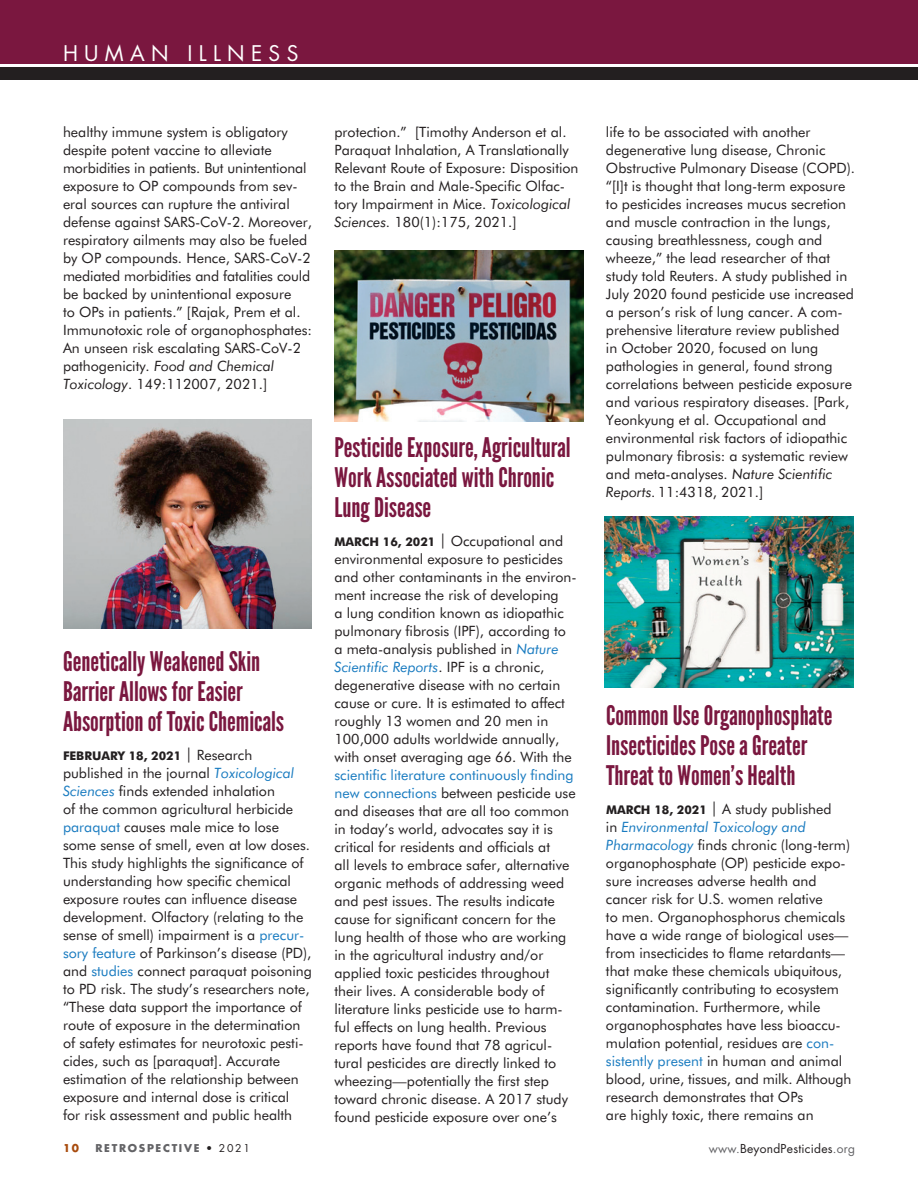
<style>
.page{position:relative;width:918px;height:1188px;background:#fff}
.page>*{position:absolute;margin:0;border:0;box-sizing:border-box;transform-origin:0 0}
.t1{font:27px/30px "League Gothic";color:#7a173f}
.t2{font:21px "Futura Std";letter-spacing:.3em;color:#fff}
.t3{font:14.25px/18px "Futura BT";color:#231f20}
.t4{font:700 12px "Futura BT";color:#231f20}
.t5{font:12px "Futura Std";letter-spacing:.02em;color:#231f20}
.t6{font:700 10.5px "Futura Std";letter-spacing:.16em;color:#636366}
.t7{font:700 10.5px "Futura Std";color:#a84b0d}
.s1{font-style:italic}
.s2{font-weight:700;font-size:12px}
.s3{font-size:15px}
.s4{font-style:italic;color:#197bc0}
.s5{color:#197bc0}
.s6{font-weight:400;font-size:15px}
.s7{font-weight:400;font-size:14.25px}
.s8{font-weight:400;color:#231f20}
.s9{color:#636366}
</style>
<div class="page">
<div style="left:0;top:0;width:918px;height:64px;background:#7a173f"></div>
<div style="left:0;top:67px;width:918px;height:12px;background:#231f20"></div>
<img style="left:63px;top:419px;width:249px;height:209px">
<img style="left:334px;top:250px;width:250px;height:171px">
<img style="left:605px;top:517px;width:249px;height:171px">
<h2 class="t2" style="left:63px;top:39px;width:237px">human illness</h2>
<p class="t3" style="left:63px;top:123px;width:251px">healthy immune system is obligatory despite potent vaccine to alleviate morbidities in patients. But unintentional exposure to OP compounds from sev&shy;eral sources can rupture the antiviral defense against SARS-CoV-2. Moreover, respiratory ailments may also be fueled by OP compounds. Hence, SARS-CoV-2 mediated morbidities and fatalities could be backed by unintentional exposure<br>to OPs in patients.” [Rajak, Prem et al.<br>Immunotoxic role of organophosphates:<br>An unseen risk escalating SARS-CoV-2 pathogenicity. <span class="s1">Food and Chemical Toxicology</span>. 149:112007, 2021.]</p>
<p class="t3" style="left:606px;top:123px;width:250px">life to be associated with another degenerative lung disease, Chronic Obstructive Pulmonary Disease (COPD). “[I]t is thought that long-term exposure to pesticides increases mucus secretion and muscle contraction in the lungs, causing breathlessness, cough and wheeze,” the lead researcher of that study told Reuters. A study published in July 2020 found pesticide use increased a person’s risk of lung cancer. A com&shy;prehensive literature review published<br>in October 2020, focused on lung pathologies in general, found strong correlations between pesticide exposure and various respiratory diseases. [Park, Yeonkyung et al. Occupational and environmental risk factors of idiopathic pulmonary fibrosis: a systematic review and meta-analyses. <span class="s1">Nature Scientific Reports.</span> 11:4318, 2021.]</p>
<p class="t3" style="left:334px;top:123px;width:246px">protection.” [Timothy Anderson et al.<br>Paraquat Inhalation, A Translationally Relevant Route of Exposure: Disposition to the Brain and Male-Specific Olfac&shy;tory Impairment in Mice. <span class="s1">Toxicological Sciences.</span> 180(1):175, 2021.]</p>
<h1 class="t1" style="left:334px;top:433px;width:238px">Pesticide Exposure, Agricultural<br>Work Associated with Chronic<br>Lung Disease</h1>
<p class="t4" style="left:334px;top:534px;width:29px">MARCH</p>
<p class="t3" style="left:334px;top:532px;width:244px;text-indent:48px"><span class="s2">16, 2021</span> <span class="s3">|</span> Occupational and environmental exposure to pesticides and other contaminants in the environ&shy;ment increase the risk of developing<br>a lung condition known as idiopathic pulmonary fibrosis (IPF), according to a meta-analysis published in <span class="s4">Nature Scientific Reports</span>. IPF is a chronic, degenerative disease with no certain cause or cure. It is estimated to affect roughly 13 women and 20 men in 100,000 adults worldwide annually, with onset averaging age 66. With the</p>
<p class="t3" style="left:334px;top:766px;width:243px"><span class="s5">scientific literature continuously finding new connections</span> between pesticide use and diseases that are all too common in today’s world, advocates say it is critical for residents and officials at<br>all levels to embrace safer, alternative organic methods of addressing weed and pest issues. The results indicate cause for significant concern for the lung health of those who are working in the agricultural industry and/or applied toxic pesticides throughout their lives. A considerable body of literature links pesticide use to harm&shy;ful effects on lung health. Previous reports have found that 78 agricul&shy;tural pesticides are directly linked to wheezing—potentially the first step toward chronic disease. A 2017 study found pesticide exposure over one’s</p>
<h1 class="t1" style="left:63px;top:647px;width:223px">Genetically Weakened Skin<br>Barrier Allows for Easier<br>Absorption of Toxic Chemicals</h1>
<p class="t4" style="left:63px;top:748px;width:191px">FEBRUARY 18, 2021 <span class="s6">|</span> <span class="s7">Research</span></p>
<p class="t3" style="left:63px;top:764px;width:251px">published in the journal <span class="s4">Toxicological Sciences</span> finds extended inhalation<br>of the common agricultural herbicide <span class="s5">paraquat</span> causes male mice to lose some sense of smell, even at low doses.<br>This study highlights the significance of understanding how specific chemical exposure routes can influence disease development. Olfactory (relating to the sense of smell) impairment is a <span class="s5">precur&shy;sory feature</span> of Parkinson’s disease (PD), and <span class="s5">studies</span> connect paraquat poisoning to PD risk. The study’s researchers note, “These data support the importance of route of exposure in the determination of safety estimates for neurotoxic pesti&shy;cides, such as [paraquat]. Accurate estimation of the relationship between exposure and internal dose is critical<br>for risk assessment and public health</p>
<h1 class="t1" style="left:606px;top:701px;width:228px">Common Use Organophosphate<br>Insecticides Pose a Greater<br>Threat to Women’s Health</h1>
<p class="t4" style="left:606px;top:802px;width:29px">MARCH</p>
<p class="t3" style="left:606px;top:800px;width:247px;text-indent:48px"><span class="s2">18, 2021</span> <span class="s3">|</span> A study published<br>in <span class="s4">Environmental Toxicology and Pharmacology</span> finds chronic (long-term) organophosphate (OP) pesticide expo&shy;sure increases adverse health and cancer risk for U.S. women relative<br>to men. Organophosphorus chemicals have a wide range of biological uses— from insecticides to flame retardants— that make these chemicals ubiquitous, significantly contributing to ecosystem contamination. Furthermore, while organophosphates have less bioaccu&shy;mulation potential, residues are <span class="s5">con&shy;sistently present</span> in human and animal blood, urine, tissues, and milk. Although research demonstrates that OPs<br>are highly toxic, there remains an</p>
<p class="t7" style="left:63px;top:1141px;width:18px">10</p>
<p class="t6" style="left:96px;top:1141px;width:156px">RETROSPECTIVE <span class="s8">• 2021</span></p>
<p class="t5" style="left:709px;top:1141px;width:148px"><span class="s9">www.</span>BeyondPesticides<span class="s9">.org</span></p>
</div>
